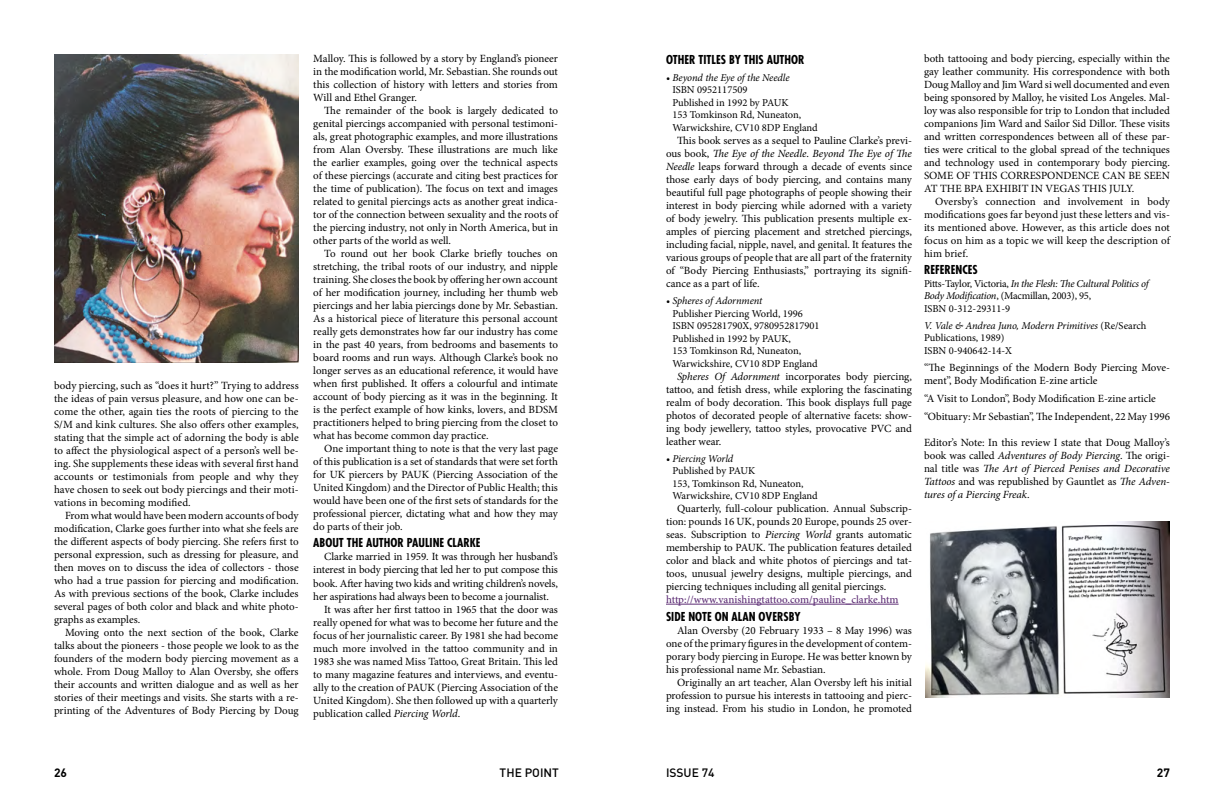
<style>
.page{position:relative;width:1224px;height:792px;background:#fff}
.page>*{position:absolute;margin:0;border:0;box-sizing:border-box;transform-origin:0 0}
.t1{font:700 condensed 12px "Futura";color:#000}
.t2{font:500 12px "DIN";color:#000}
.t3{font:700 12px "DIN";color:#000}
.t4{font:11px/13px "Minion Pro";letter-spacing:-.005em;color:#000;text-align:justify}
.t5{font:500 11px "Minion Pro";letter-spacing:-.005em;color:#5d2d75}
.t6{font:10.5px/12.5px "Minion Pro";color:#000}
.t7{font:italic 10.5px "Minion Pro";letter-spacing:-.005em;color:#000}
.s1{font-style:italic}
</style>
<div class="page">
<hr style="left:666px;top:604px;width:233px;height:1px;background:#5d2d75">
<img style="left:925px;top:521px;width:245px;height:176px">
<img style="left:54px;top:54px;width:245px;height:308px">
<p class="t4" style="left:54px;top:379px;width:246px">body piercing, such as “does it hurt?” Trying to address the ideas of pain versus pleasure, and how one can be&shy;come the other, again ties the roots of piercing to the S/M and kink cultures. She also offers other examples, stating that the simple act of adorning the body is able to affect the physiological aspect of a person’s well be&shy;ing. She supplements these ideas with several first hand accounts or testimonials from people and why they have chosen to seek out body piercings and their moti&shy;vations in becoming modified.</p>
<p class="t4" style="left:54px;top:509px;width:246px;text-indent:11px">From what would have been modern accounts of body modification, Clarke goes further into what she feels are the different aspects of body piercing. She refers first to personal expression, such as dressing for pleasure, and then moves on to discuss the idea of collectors - those who had a true passion for piercing and modification.<br>As with previous sections of the book, Clarke includes several pages of both color and black and white photo&shy;graphs as examples.</p>
<p class="t4" style="left:54px;top:626px;width:246px;text-indent:11px">Moving onto the next section of the book, Clarke talks about the pioneers - those people we look to as the founders of the modern body piercing movement as a whole. From Doug Malloy to Alan Oversby, she offers their accounts and written dialogue and as well as her stories of their meetings and visits. She starts with a re&shy;printing of the Adventures of Body Piercing by Doug</p>
<p class="t4" style="left:313px;top:52px;width:246px">Malloy. This is followed by a story by England’s pioneer in the modification world, Mr. Sebastian. She rounds out this collection of history with letters and stories from Will and Ethel Granger.</p>
<p class="t4" style="left:313px;top:104px;width:246px;text-indent:11px">The remainder of the book is largely dedicated to genital piercings accompanied with personal testimoni&shy;als, great photographic examples, and more illustrations from Alan Oversby. These illustrations are much like the earlier examples, going over the technical aspects of these piercings (accurate and citing best practices for the time of publication). The focus on text and images related to genital piercings acts as another great indica&shy;tor of the connection between sexuality and the roots of the piercing industry, not only in North America, but in other parts of the world as well.</p>
<p class="t4" style="left:313px;top:247px;width:246px;text-indent:11px">To round out her book Clarke briefly touches on stretching, the tribal roots of our industry, and nipple training. She closes the book by offering her own account of her modification journey, including her thumb web piercings and her labia piercings done by Mr. Sebastian.<br>As a historical piece of literature this personal account really gets demonstrates how far our industry has come in the past 40 years, from bedrooms and basements to board rooms and run ways. Although Clarke’s book no longer serves as an educational reference, it would have when first published. It offers a colourful and intimate account of body piercing as it was in the beginning. It is the perfect example of how kinks, lovers, and BDSM practitioners helped to bring piercing from the closet to what has become common day practice.</p>
<p class="t4" style="left:313px;top:442px;width:246px;text-indent:11px">One important thing to note is that the very last page of this publication is a set of standards that were set forth for UK piercers by PAUK (Piercing Association of the United Kingdom) and the Director of Public Health; this would have been one of the first sets of standards for the professional piercer, dictating what and how they may do parts of their job.</p>
<p class="t1" style="left:313px;top:535px;width:169px">ABOUT THE AUTHOR PAULINE CLARKE</p>
<p class="t4" style="left:324px;top:551px;width:235px">Clarke married in 1959. It was through her husband’s</p>
<p class="t4" style="left:313px;top:564px;width:246px">interest in body piercing that led her to put compose this</p>
<p class="t4" style="left:313px;top:577px;width:246px">book. After having two kids and writing children’s novels,</p>
<p class="t4" style="left:313px;top:590px;width:237px">her aspirations had always been to become a journalist.</p>
<p class="t4" style="left:324px;top:603px;width:235px">It was after her first tattoo in 1965 that the door was</p>
<p class="t4" style="left:313px;top:616px;width:246px">really opened for what was to become her future and the</p>
<p class="t4" style="left:313px;top:629px;width:246px">focus of her journalistic career. By 1981 she had become</p>
<p class="t4" style="left:313px;top:642px;width:246px">much more involved in the tattoo community and in</p>
<p class="t4" style="left:313px;top:655px;width:246px">1983 she was named Miss Tattoo, Great Britain. This led</p>
<p class="t4" style="left:313px;top:668px;width:246px">to many magazine features and interviews, and eventu-</p>
<p class="t4" style="left:313px;top:681px;width:246px">ally to the creation of PAUK (Piercing Association of the</p>
<p class="t4" style="left:313px;top:694px;width:246px">United Kingdom). She then followed up with a quarterly</p>
<p class="t4" style="left:313px;top:707px;width:148px">publication called <span class="s1">Piercing World</span>.</p>
<p class="t1" style="left:666px;top:51px;width:140px">OTHER TITLES BY THIS AUTHOR</p>
<p class="t7" style="left:666px;top:70px;width:125px">• Beyond the Eye of the Needle</p>
<p class="t6" style="left:672px;top:83px;width:147px">ISBN 0952117509<br>Published in 1992 by PAUK<br>153 Tomkinson Rd, Nuneaton,<br>Warwickshire, CV10 8DP England</p>
<p class="t4" style="left:666px;top:134px;width:248px;text-indent:11px">This book serves as a sequel to Pauline Clarke’s previ&shy;ous book, <span class="s1">The Eye of the Needle</span>. <span class="s1">Beyond The Eye of The Needle</span> leaps forward through a decade of events since those early days of body piercing, and contains many beautiful full page photographs of people showing their interest in body piercing while adorned with a variety of body jewelry. This publication presents multiple ex&shy;amples of piercing placement and stretched piercings, including facial, nipple, navel, and genital. It features the various groups of people that are all part of the fraternity of “Body Piercing Enthusiasts,” portraying its signifi&shy;cance as a part of life.</p>
<p class="t7" style="left:666px;top:294px;width:98px">• Spheres of Adornment</p>
<p class="t6" style="left:672px;top:307px;width:149px">Publisher Piercing World, 1996<br>ISBN 095281790X, 9780952817901<br>Published in 1992 by PAUK,<br>153 Tomkinson Rd, Nuneaton,<br>Warwickshire, CV10 8DP England</p>
<p class="t4" style="left:666px;top:370px;width:248px;text-indent:11px"><span class="s1">Spheres Of Adornment</span> incorporates body piercing, tattoo, and fetish dress, while exploring the fascinating realm of body decoration. This book displays full page photos of decorated people of alternative facets: show&shy;ing body jewellery, tattoo styles, provocative PVC and leather wear.</p>
<p class="t7" style="left:666px;top:451px;width:69px">• Piercing World</p>
<p class="t6" style="left:672px;top:464px;width:147px">Published by PAUK<br>153, Tomkinson Rd, Nuneaton,<br>Warwickshire, CV10 8DP England</p>
<p class="t4" style="left:666px;top:502px;width:248px;text-indent:11px">Quarterly, full-colour publication. Annual Subscrip&shy;tion: pounds 16 UK, pounds 20 Europe, pounds 25 over&shy;seas. Subscription to <span class="s1">Piercing World</span> grants automatic membership to PAUK. The publication features detailed color and black and white photos of piercings and tat&shy;toos, unusual jewelry designs, multiple piercings, and piercing techniques including all genital piercings.</p>
<p class="t5" style="left:666px;top:592px;width:234px">http://www.vanishingtattoo.com/pauline_clarke.htm</p>
<p class="t1" style="left:666px;top:608px;width:136px">SIDE NOTE ON ALAN OVERSBY</p>
<p class="t4" style="left:666px;top:624px;width:248px;text-indent:11px">Alan Oversby (20 February 1933 – 8 May 1996) was one of the primary figures in the development of contem&shy;porary body piercing in Europe. He was better known by his professional name Mr. Sebastian.</p>
<p class="t4" style="left:666px;top:676px;width:248px;text-indent:11px">Originally an art teacher, Alan Oversby left his initial profession to pursue his interests in tattooing and pierc&shy;ing instead. From his studio in London, he promoted</p>
<p class="t4" style="left:924px;top:52px;width:248px">both tattooing and body piercing, especially within the gay leather community. His correspondence with both Doug Malloy and Jim Ward si well documented and even being sponsored by Malloy, he visited Los Angeles. Mal&shy;loy was also responsible for trip to London that included companions Jim Ward and Sailor Sid Dillor. These visits and written correspondences between all of these par&shy;ties were critical to the global spread of the techniques and technology used in contemporary body piercing.<br>SOME OF THIS CORRESPONDENCE CAN BE SEEN AT THE BPA EXHIBIT IN VEGAS THIS JULY.</p>
<p class="t4" style="left:924px;top:195px;width:248px;text-indent:11px">Oversby’s connection and involvement in body modifications goes far beyond just these letters and vis&shy;its mentioned above. However, as this article does not focus on him as a topic we will keep the description of him brief.</p>
<p class="t1" style="left:924px;top:262px;width:55px">REFERENCES</p>
<p class="t6" style="left:924px;top:277px;width:226px">Pitts-Taylor, Victoria, <span class="s1">In the Flesh: The Cultural Politics of<br>Body Modification</span>, (Macmillan, 2003), 95,<br>ISBN 0-312-29311-9</p>
<p class="t6" style="left:924px;top:319px;width:224px"><span class="s1">V. Vale &amp; Andrea Juno, Modern Primitives</span> (Re/Search<br>Publications, 1989)<br>ISBN 0-940642-14-X</p>
<p class="t4" style="left:924px;top:362px;width:247px">“The Beginnings of the Modern Body Piercing Move&shy;ment”, Body Modification E-zine article</p>
<p class="t4" style="left:924px;top:390px;width:247px;line-height:17.5px">“A Visit to London”, Body Modification E-zine article “Obituary: Mr Sebastian”, The Independent, 22 May 1996</p>
<p class="t4" style="left:924px;top:436px;width:247px">Editor’s Note: In this review I state that Doug Malloy’s book was called <span class="s1">Adventures of Body Piercing</span>. The origi&shy;nal title was <span class="s1">The Art of Pierced Penises and Decorative Tattoos</span> and was republished by Gauntlet as <span class="s1">The Adven&shy;tures of a Piercing Freak</span>.</p>
<p class="t3" style="left:54px;top:765px;width:15px">26</p>
<p class="t2" style="left:500px;top:765px;width:61px">THE POINT</p>
<p class="t2" style="left:666px;top:765px;width:50px">ISSUE 74</p>
<p class="t3" style="left:1157px;top:765px;width:15px">27</p>
</div>
